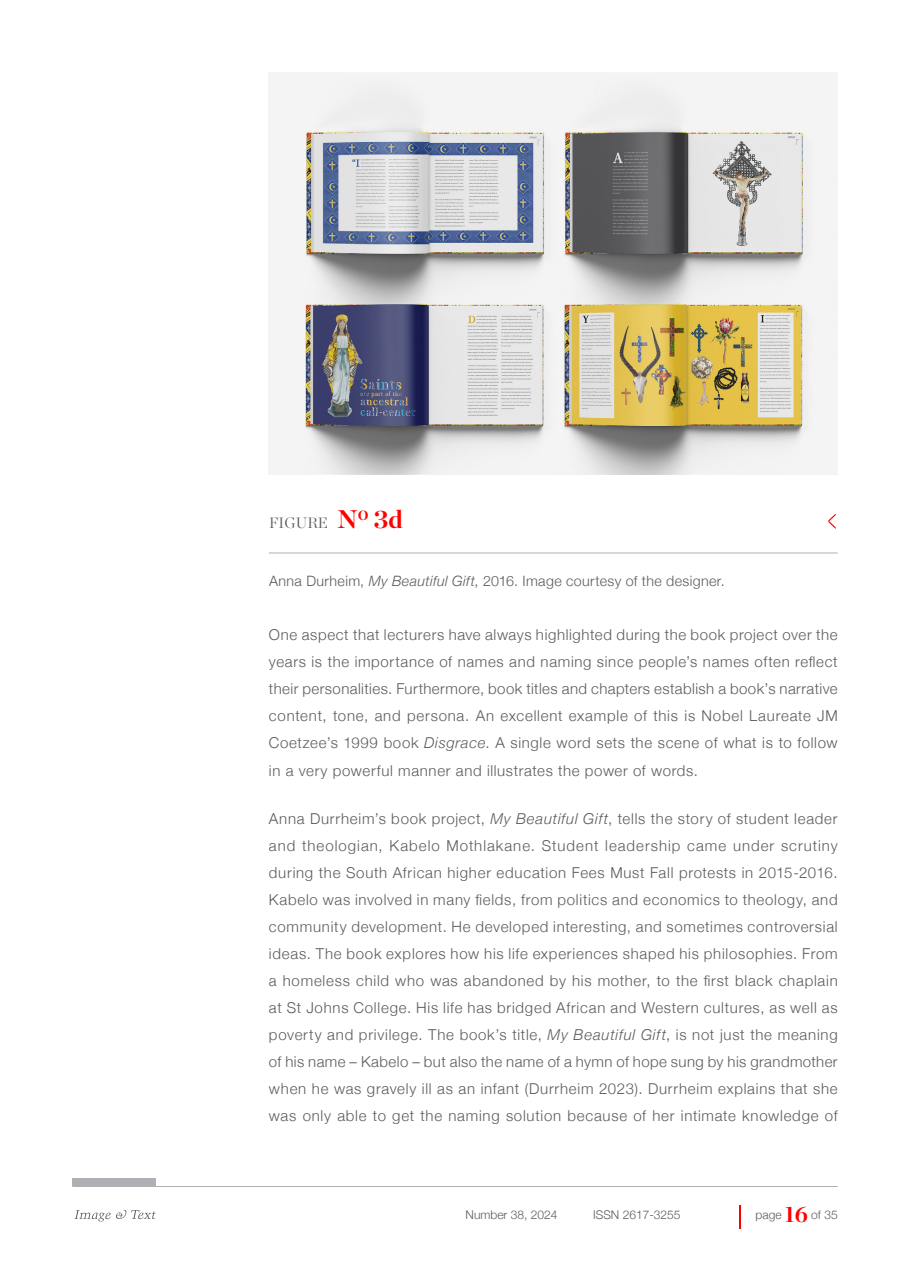
<style>
.page{position:relative;width:910px;height:1280px;background:#fff}
.page>*{position:absolute;margin:0;border:0;box-sizing:border-box;transform-origin:0 0}
.Body{font:300 15px/27px "Helvetica Neue";letter-spacing:.045em;color:#5a5b5e;text-align:justify}
.Figure_caption_header{font:300 15px "Chronicle Display";letter-spacing:.01em;color:#5a5b5e}
.FIGURE_CAPTION_NEW{font:300 14.25px "Helvetica Neue";letter-spacing:.025em;color:#5a5b5e}
.t1{font:300 12px "Helvetica Neue";color:#5a5b5e}
.s1{font-weight:700;font-size:25.5px;color:#f00}
.s2{font-style:italic}
.s3{font-family:"Chronicle Display";font-weight:700;font-size:22.5px;color:#f00}
</style>
<div class="page">
<svg style="left:740px;top:1205px;width:1px;height:24px"></svg>
<hr style="left:72px;top:1186px;width:766px;height:1px;background:#aeb0b3">
<svg style="left:74px;top:1210px;width:82px;height:11px"></svg>
<div style="left:72px;top:1179px;width:84px;height:7px;background:#aeb0b3"></div>
<img style="left:269px;top:72px;width:569px;height:403px">
<hr style="left:269px;top:553px;width:569px;height:1px;background:#aeb0b3">
<svg style="left:828px;top:513px;width:8px;height:16px"></svg>
<p class="Figure_caption_header" style="left:269px;top:511px;width:135px">FIGURE <span class="s1">N</span><sup>o</sup> <span class="s1">3d</span></p>
<p class="FIGURE_CAPTION_NEW" style="left:269px;top:570px;width:457px">Anna Durheim, <span class="s2">My Beautiful Gift</span>, 2016. Image courtesy of the designer.</p>
<p class="Body" style="left:269px;top:620px;width:570px">One aspect that lecturers have always highlighted during the book project over the years is the importance of names and naming since people’s names often reflect their personalities. Furthermore, book titles and chapters establish a book’s narrative content, tone, and persona. An excellent example of this is Nobel Laureate JM Coetzee’s 1999 book <span class="s2">Disgrace</span>. A single word sets the scene of what is to follow in a very powerful manner and illustrates the power of words.</p>
<p class="Body" style="left:269px;top:804px;width:570px">Anna Durrheim’s book project, <span class="s2">My Beautiful Gift</span>, tells the story of student leader and theologian, Kabelo Mothlakane. Student leadership came under scrutiny during the South African higher education Fees Must Fall protests in 2015-2016.<br>Kabelo was involved in many fields, from politics and economics to theology, and community development. He developed interesting, and sometimes controversial ideas. The book explores how his life experiences shaped his philosophies. From a homeless child who was abandoned by his mother, to the first black chaplain at St Johns College. His life has bridged African and Western cultures, as well as poverty and privilege. The book’s title, <span class="s2">My Beautiful Gift</span>, is not just the meaning of his name – Kabelo – but also the name of a hymn of hope sung by his grandmother when he was gravely ill as an infant (Durrheim 2023). Durrheim explains that she was only able to get the naming solution because of her intimate knowledge of</p>
<p class="t1" style="left:466px;top:1205px;width:93px">Number 38, 2024</p>
<p class="t1" style="left:593px;top:1205px;width:89px">ISSN 2617-3255</p>
<p class="t1" style="left:756px;top:1205px;width:84px">page <span class="s3">16</span> of 35</p>
</div>
